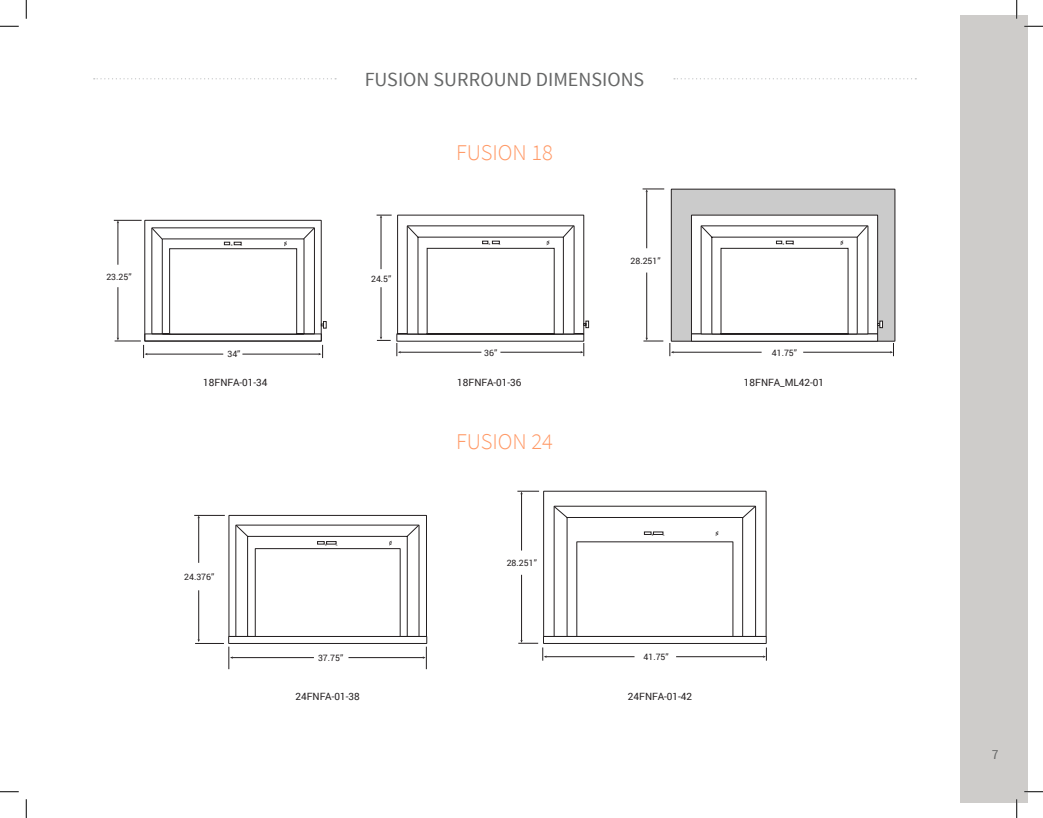
<style>
.page{position:relative;width:1043px;height:818px;background:#fff}
.page>*{position:absolute;margin:0;border:0;box-sizing:border-box;transform-origin:0 0}
.t1{font:300 22.5px "Source Sans Pro";color:#f96}
.t2{font:20px "Source Sans Pro";color:#656666}
.t3{font:13.75px "Source Sans Pro";color:#656666}
.t4{font:10px "Roboto";color:#231f20}
.t5{font:8.75px "Roboto";color:#231f20}
.t6{font:6.88px "Myriad Pro";color:#231f20;scale:.92 1}
.t7{font:5.88px "Myriad Pro";color:#231f20}
.t8{font:700 4.12px "Myriad Pro";color:#231f20;scale:.92 1}
.t9{font:700 3.5px "Myriad Pro";color:#231f20}
</style>
<div class="page">
<div style="left:960px;top:15px;width:68px;height:787px;background:#ceccca"></div>
<div style="left:543px;top:491px;width:223px;height:145px;border:1px solid #231f20"></div>
<svg style="left:194px;top:515px;width:233px;height:154px"></svg>
<hr style="left:198px;top:517px;width:1px;height:46px;background:#231f20">
<hr style="left:198px;top:590px;width:1px;height:50px;background:#231f20">
<hr style="left:348px;top:657px;width:75px;height:1px;background:#231f20">
<hr style="left:232px;top:657px;width:82px;height:1px;background:#231f20">
<svg style="left:317px;top:541px;width:19px;height:3px"></svg>
<hr style="left:521px;top:493px;width:1px;height:57px;background:#231f20">
<svg style="left:517px;top:491px;width:22px;height:3px"></svg>
<hr style="left:521px;top:574px;width:1px;height:66px;background:#231f20">
<hr style="left:676px;top:656px;width:88px;height:1px;background:#231f20">
<svg style="left:763px;top:647px;width:4px;height:13px"></svg>
<hr style="left:546px;top:656px;width:88px;height:1px;background:#231f20">
<svg style="left:518px;top:639px;width:28px;height:21px"></svg>
<div style="left:671px;top:189px;width:224px;height:152px;background:#cbcbcb"></div>
<div style="left:671px;top:189px;width:224px;height:152px;border:1px solid #231f20"></div>
<svg style="left:389px;top:540px;width:3px;height:6px"></svg>
<div style="left:255px;top:548px;width:145px;height:88px;background:#fff"></div>
<div style="left:255px;top:548px;width:145px;height:88px;border:1px solid #231f20"></div>
<svg style="left:553px;top:505px;width:203px;height:131px"></svg>
<div style="left:543px;top:636px;width:223px;height:7px;border:1px solid #231f20"></div>
<hr style="left:646px;top:191px;width:1px;height:57px;background:#231f20">
<svg style="left:642px;top:189px;width:22px;height:3px"></svg>
<hr style="left:646px;top:272px;width:1px;height:66px;background:#231f20">
<svg style="left:643px;top:337px;width:20px;height:5px"></svg>
<svg style="left:376px;top:214px;width:213px;height:142px"></svg>
<div style="left:691px;top:215px;width:186px;height:119px;background:#fff"></div>
<div style="left:691px;top:215px;width:187px;height:119px;border:1px solid #231f20"></div>
<div style="left:691px;top:334px;width:186px;height:7px;background:#fff"></div>
<div style="left:691px;top:333px;width:187px;height:8px;border:1px solid #231f20"></div>
<svg style="left:877px;top:321px;width:5px;height:7px"></svg>
<svg style="left:700px;top:225px;width:168px;height:109px"></svg>
<svg style="left:114px;top:220px;width:213px;height:138px"></svg>
<hr style="left:803px;top:352px;width:88px;height:1px;background:#231f20">
<svg style="left:890px;top:343px;width:4px;height:13px"></svg>
<hr style="left:673px;top:352px;width:88px;height:1px;background:#231f20">
<svg style="left:669px;top:343px;width:4px;height:13px"></svg>
<svg style="left:674px;top:78px;width:242px;height:1px"></svg>
<svg style="left:94px;top:78px;width:242px;height:1px"></svg>
<svg style="left:0;top:25px;width:19px;height:2px"></svg>
<svg style="left:1024px;top:25px;width:18px;height:2px"></svg>
<svg style="left:0;top:791px;width:19px;height:1px"></svg>
<svg style="left:1024px;top:791px;width:18px;height:1px"></svg>
<svg style="left:25px;top:0;width:2px;height:19px"></svg>
<svg style="left:25px;top:799px;width:2px;height:19px"></svg>
<svg style="left:1016px;top:0;width:1px;height:19px"></svg>
<svg style="left:1015px;top:799px;width:2px;height:19px"></svg>
<p class="t2" style="left:365px;top:67px;width:281px">FUSION SURROUND DIMENSIONS</p>
<p class="t9" style="left:231px;top:242px;width:4px">+</p>
<p class="t7" style="left:241px;top:242px;width:3px">-</p>
<p class="t5" style="left:106px;top:270px;width:27px">23.25”</p>
<p class="t5" style="left:371px;top:273px;width:22px">24.5”</p>
<p class="t1" style="left:456px;top:139px;width:98px">FUSION 18</p>
<p class="t9" style="left:488px;top:242px;width:4px">+</p>
<p class="t7" style="left:498px;top:241px;width:3px">-</p>
<p class="t9" style="left:782px;top:242px;width:4px">+</p>
<p class="t7" style="left:792px;top:241px;width:3px">-</p>
<p class="t5" style="left:630px;top:255px;width:32px">28.251”</p>
<p class="t5" style="left:227px;top:348px;width:15px">34”</p>
<p class="t5" style="left:484px;top:347px;width:15px">36”</p>
<p class="t5" style="left:771px;top:346px;width:27px">41.75”</p>
<p class="t4" style="left:457px;top:375px;width:66px">18FNFA-01-36</p>
<p class="t4" style="left:744px;top:375px;width:82px">18FNFA_ML42-01</p>
<p class="t4" style="left:203px;top:375px;width:66px">18FNFA-01-34</p>
<p class="t5" style="left:184px;top:571px;width:32px">24.376”</p>
<p class="t8" style="left:325px;top:542px;width:4px">+</p>
<p class="t1" style="left:456px;top:427px;width:98px">FUSION 24</p>
<p class="t5" style="left:506px;top:556px;width:32px">28.251”</p>
<p class="t8" style="left:651px;top:532px;width:4px">+</p>
<p class="t6" style="left:662px;top:530px;width:4px">-</p>
<p class="t5" style="left:318px;top:652px;width:27px">37.75”</p>
<p class="t5" style="left:643px;top:651px;width:27px">41.75”</p>
<p class="t4" style="left:295px;top:689px;width:66px">24FNFA-01-38</p>
<p class="t4" style="left:628px;top:689px;width:66px">24FNFA-01-42</p>
<p class="t3" style="left:991px;top:745px;width:8px">7</p>
</div>
